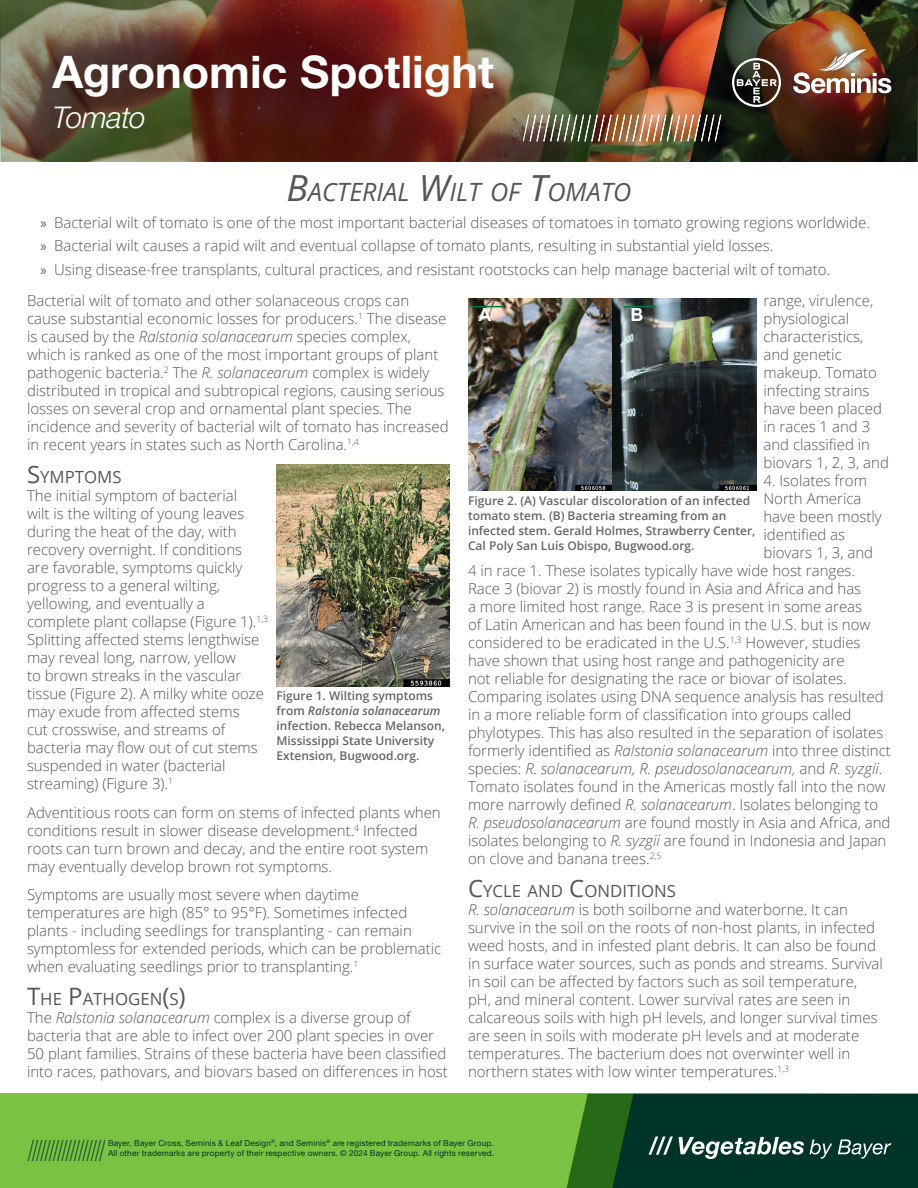
<style>
.page{position:relative;width:918px;height:1188px;background:#fff}
.page>*{position:absolute;margin:0;border:0;box-sizing:border-box;transform-origin:0 0}
.t1{font:700 45px "Helvetica Neue LT Std";color:#fff}
.t2{font:italic 300 30px "Helvetica Neue LT Std";letter-spacing:-.03em;color:#fff}
.t3{font:italic 25.2px "Open Sans";color:#55565b}
.t4{font:700 18px "Arial";color:#fff}
.t5{font:16.8px "Open Sans";color:#55565b}
.t6{font:300 15px/18px "Open Sans";color:#55565b}
.t7{font:italic 300 15px "Open Sans";color:#55565b}
.t8{font:600 12px/15px "Open Sans";color:#64666b}
.t9{font:8.25px/9.9px "Helvetica Neue LT Std";letter-spacing:.02em;color:#003428}
.s1{font-size:36px}
.s2{font-family:"Myriad Pro";font-weight:400}
.s3{font-style:italic}
.s4{font-size:24px}
.s5{font-style:normal}
</style>
<div class="page">
<div style="left:1px;top:1094px;width:917px;height:94px;background:#7bc142"></div>
<svg style="left:567px;top:1094px;width:351px;height:94px;background:#144830"></svg>
<svg style="left:27px;top:1140px;width:79px;height:21px"></svg>
<svg style="left:0;top:0;width:472px;height:162px;background:#653728"></svg>
<img style="left:472px;top:0;width:446px;height:162px">
<img style="left:277px;top:465px;width:173px;height:221px">
<img style="left:468px;top:298px;width:289px;height:193px">
<hr style="left:472px;top:306px;width:32px;height:1px;background:#007940">
<hr style="left:624px;top:306px;width:32px;height:1px;background:#007940">
<h1 class="t1" style="left:52px;top:44px;width:443px">Agronomic Spotlight</h1>
<h2 class="t2" style="left:52px;top:100px;width:95px">Tomato</h2>
<h3 class="t3" style="left:287px;top:175px;width:346px"><span class="s1">B</span>ACTERIAL <span class="s1">W</span>ILT OF <span class="s1">T</span>OMATO</h3>
<p class="t6" style="left:40px;top:211px;width:831px;line-height:23.2px"><span class="s2">»</span> Bacterial wilt of tomato is one of the most important bacterial diseases of tomatoes in tomato growing regions worldwide. <span class="s2">»</span> Bacterial wilt causes a rapid wilt and eventual collapse of tomato plants, resulting in substantial yield losses.<br><span class="s2">»</span> Using disease-free transplants, cultural practices, and resistant rootstocks can help manage bacterial wilt of tomato.</p>
<p class="t6" style="left:27px;top:291px;width:423px">Bacterial wilt of tomato and other solanaceous crops can cause substantial economic losses for producers.<sup>1</sup> The disease is caused by the <span class="s3">Ralstonia solanacearum</span> species complex, which is ranked as one of the most important groups of plant pathogenic bacteria.<sup>2</sup> The <span class="s3">R. solanacearum</span> complex is widely distributed in tropical and subtropical regions, causing serious losses on several crop and ornamental plant species. The incidence and severity of bacterial wilt of tomato has increased in recent years in states such as North Carolina.<sup>1,4</sup></p>
<p class="t5" style="left:27px;top:465px;width:94px"><span class="s4">S</span>YMPTOMS</p>
<p class="t6" style="left:27px;top:486px;width:243px">The initial symptom of bacterial<br>wilt is the wilting of young leaves during the heat of the day, with recovery overnight. If conditions<br>are favorable, symptoms quickly progress to a general wilting, yellowing, and eventually a complete plant collapse (Figure 1).<sup>1,3<br></sup>Splitting affected stems lengthwise may reveal long, narrow, yellow<br>to brown streaks in the vascular tissue (Figure 2). A milky white ooze may exude from affected stems<br>cut crosswise, and streams of bacteria may flow out of cut stems suspended in water (bacterial streaming) (Figure 3).<sup>1</sup></p>
<p class="t6" style="left:27px;top:803px;width:415px">Adventitious roots can form on stems of infected plants when conditions result in slower disease development.<sup>4</sup> Infected roots can turn brown and decay, and the entire root system may eventually develop brown rot symptoms.</p>
<p class="t6" style="left:27px;top:885px;width:416px">Symptoms are usually most severe when daytime temperatures are high (85° to 95°F). Sometimes infected plants - including seedlings for transplanting - can remain symptomless for extended periods, which can be problematic when evaluating seedlings prior to transplanting.<sup>1</sup></p>
<p class="t5" style="left:27px;top:987px;width:160px"><span class="s4">T</span>HE <span class="s4">P</span>ATHOGEN<span class="s4">(</span>S<span class="s4">)</span></p>
<p class="t6" style="left:27px;top:1008px;width:422px">The <span class="s3">Ralstonia solanacearum</span> complex is a diverse group of bacteria that are able to infect over 200 plant species in over 50 plant families. Strains of these bacteria have been classified into races, pathovars, and biovars based on differences in host</p>
<p class="t6" style="left:763px;top:291px;width:127px">range, virulence, physiological characteristics, and genetic makeup. Tomato infecting strains have been placed in races 1 and 3 and classified in biovars 1, 2, 3, and</p>
<p class="t6" style="left:763px;top:471px;width:105px">4. Isolates from</p>
<p class="t6" style="left:763px;top:489px;width:99px">North America</p>
<p class="t6" style="left:763px;top:507px;width:120px">have been mostly</p>
<p class="t6" style="left:763px;top:525px;width:83px">identified as</p>
<p class="t6" style="left:763px;top:543px;width:111px">biovars 1, 3, and</p>
<p class="t6" style="left:468px;top:561px;width:389px">4 in race 1. These isolates typically have wide host ranges.</p>
<p class="t6" style="left:468px;top:579px;width:395px">Race 3 (biovar 2) is mostly found in Asia and Africa and has</p>
<p class="t6" style="left:468px;top:597px;width:396px">a more limited host range. Race 3 is present in some areas</p>
<p class="t6" style="left:468px;top:615px;width:404px">of Latin American and has been found in the U.S. but is now</p>
<p class="t6" style="left:468px;top:633px;width:394px">considered to be eradicated in the U.S.<sup>1,3</sup> However, studies</p>
<p class="t6" style="left:468px;top:651px;width:378px">have shown that using host range and pathogenicity are</p>
<p class="t6" style="left:468px;top:669px;width:380px">not reliable for designating the race or biovar of isolates.</p>
<p class="t6" style="left:468px;top:687px;width:417px">Comparing isolates using DNA sequence analysis has resulted</p>
<p class="t6" style="left:468px;top:705px;width:385px">in a more reliable form of classification into groups called</p>
<p class="t6" style="left:468px;top:723px;width:417px">phylotypes. This has also resulted in the separation of isolates</p>
<p class="t6" style="left:468px;top:741px;width:424px">formerly identified as <span class="s3">Ralstonia solanacearum</span> into three distinct</p>
<p class="t7" style="left:468px;top:758px;width:416px"><span class="s5">species:</span> R. solanacearum, R. pseudosolanacearum, <span class="s5">and</span> R. syzgii<span class="s5">.</span></p>
<p class="t6" style="left:468px;top:777px;width:419px">Tomato isolates found in the Americas mostly fall into the now</p>
<p class="t6" style="left:468px;top:795px;width:412px">more narrowly defined <span class="s3">R. solanacearum</span>. Isolates belonging to</p>
<p class="t6" style="left:468px;top:813px;width:424px"><span class="s3">R. pseudosolanacearum</span> are found mostly in Asia and Africa, and</p>
<p class="t6" style="left:468px;top:831px;width:420px">isolates belonging to <span class="s3">R. syzgii</span> are found in Indonesia and Japan</p>
<p class="t6" style="left:468px;top:849px;width:195px">on clove and banana trees.<sup>2,5</sup></p>
<p class="t5" style="left:468px;top:879px;width:208px"><span class="s4">C</span>YCLE AND <span class="s4">C</span>ONDITIONS</p>
<p class="t6" style="left:468px;top:900px;width:416px"><span class="s3">R. solanacearum</span> is both soilborne and waterborne. It can survive in the soil on the roots of non-host plants, in infected weed hosts, and in infested plant debris. It can also be found in surface water sources, such as ponds and streams. Survival in soil can be affected by factors such as soil temperature, pH, and mineral content. Lower survival rates are seen in calcareous soils with high pH levels, and longer survival times are seen in soils with moderate pH levels and at moderate temperatures. The bacterium does not overwinter well in northern states with low winter temperatures.<sup>1,3</sup></p>
<p class="t4" style="left:478px;top:302px;width:14px">A</p>
<p class="t4" style="left:630px;top:302px;width:14px">B</p>
<p class="t8" style="left:468px;top:493px;width:289px">Figure 2. (A) Vascular discoloration of an infected tomato stem. (B) Bacteria streaming from an infected stem. Gerald Holmes, Strawberry Center, Cal Poly San Luis Obispo, Bugwood.org.</p>
<p class="t8" style="left:277px;top:688px;width:170px">Figure 1. Wilting symptoms from <span class="s3">Ralstonia solanacearum </span>infection. Rebecca Melanson,<br>Mississippi State University<br>Extension, Bugwood.org.</p>
<p class="t9" style="left:108px;top:1138px;width:388px">Bayer, Bayer Cross, Seminis &amp; Leaf Design<sup>®</sup>, and Seminis<sup>®</sup> are registered trademarks of Bayer Group.<br>All other trademarks are property of their respective owners. © 2024 Bayer Group. All rights reserved.</p>
</div>
